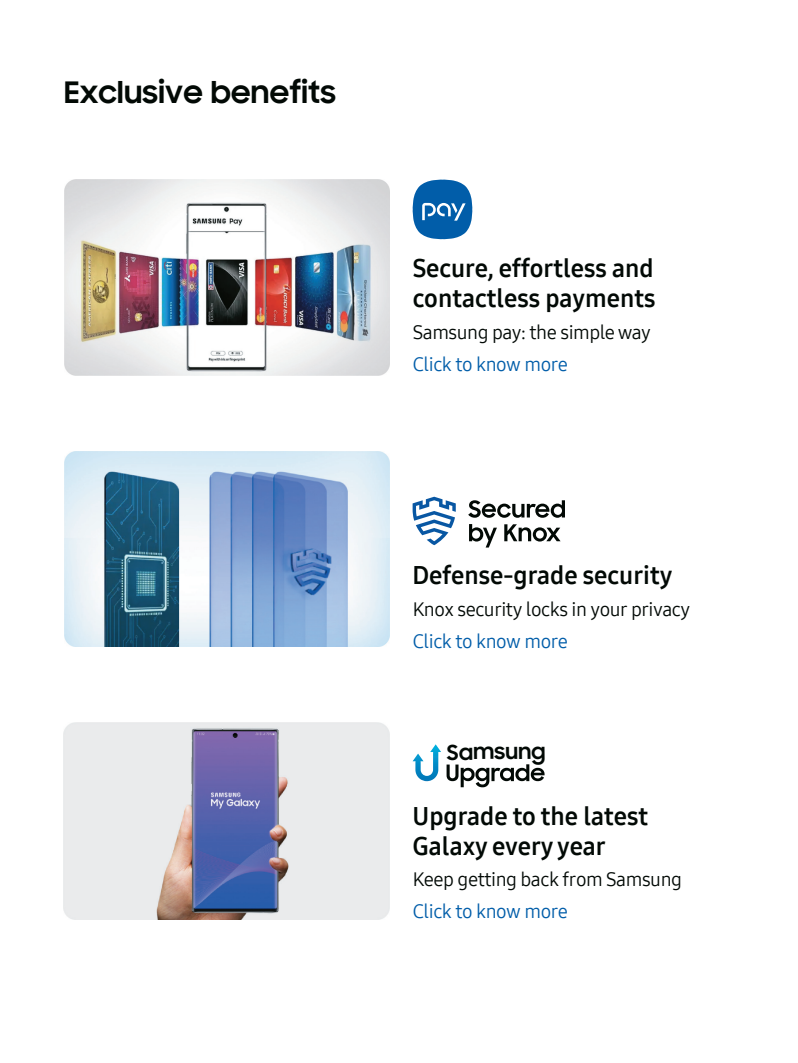
<style>
.page{position:relative;width:798px;height:1063px;background:#fff}
.page>*{position:absolute;margin:0;border:0;box-sizing:border-box;transform-origin:0 0}
.t1{font:700 30px "Samsung Sharp Sans";letter-spacing:.01em;color:#020905}
.t2{font:25px/30px "Samsung One 700";color:#020905}
.t3{font:700 20.88px "Samsung Sharp Sans";color:#020905}
.t4{font:19.38px "Samsung One 400";letter-spacing:-.025em;color:#020905}
.t5{font:19.38px "Samsung One 400";letter-spacing:-.025em;color:#015da9}
</style>
<div class="page">
<img style="left:64px;top:452px;width:325px;height:195px">
<img style="left:64px;top:180px;width:325px;height:195px">
<svg style="left:412px;top:180px;width:60px;height:59px"></svg>
<img style="left:63px;top:722px;width:327px;height:197px">
<svg style="left:412px;top:497px;width:43px;height:48px"></svg>
<svg style="left:468px;top:500px;width:96px;height:18px"></svg>
<svg style="left:469px;top:524px;width:27px;height:24px"></svg>
<svg style="left:504px;top:524px;width:56px;height:18px"></svg>
<svg style="left:412px;top:744px;width:132px;height:43px"></svg>
<p class="t1" style="left:64px;top:70px;width:273px">Exclusive benefits</p>
<p class="t2" style="left:412px;top:252px;width:244px">Secure, effortless and contactless payments</p>
<p class="t4" style="left:412px;top:319px;width:240px">Samsung pay: the simple way</p>
<p class="t5" style="left:412px;top:351px;width:157px">Click to know more</p>
<p class="t2" style="left:412px;top:560px;width:261px">Defense-grade security</p>
<p class="t4" style="left:412px;top:596px;width:279px">Knox security locks in your privacy</p>
<p class="t5" style="left:412px;top:628px;width:157px">Click to know more</p>
<p class="t3" style="left:446px;top:737px;width:100px;rotate:-1deg">Samsung</p>
<p class="t2" style="left:412px;top:801px;width:237px">Upgrade to the latest<br>Galaxy every year</p>
<p class="t4" style="left:412px;top:866px;width:271px">Keep getting back from Samsung</p>
<p class="t5" style="left:412px;top:899px;width:157px">Click to know more</p>
</div>
